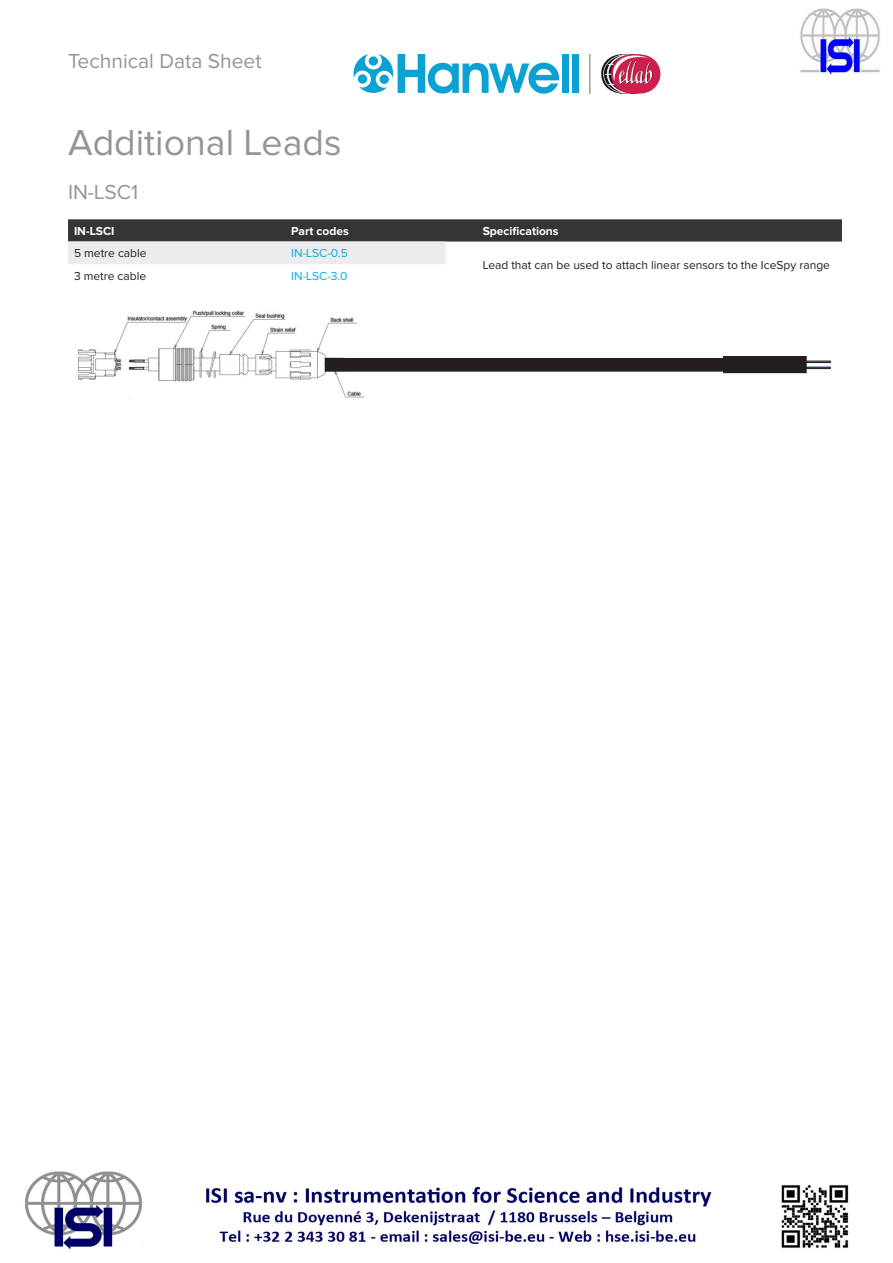
<style>
.page{position:relative;width:893px;height:1263px;background:#fff}
.page>*{position:absolute;margin:0;border:0;box-sizing:border-box;transform-origin:0 0}
.t1{font:37.5px "Proxima Nova";color:#939598}
.t2{font:21px "Proxima Nova";color:#939598}
.t3{font:12px "Proxima Nova";color:#231f20}
.t4{font:700 12px "Proxima Nova";color:#fff}
.t5{font:12px "Proxima Nova";color:#00aedc}
</style>
<div class="page">
<img style="left:25px;top:8px;width:855px;height:1242px">
<hr style="left:0;top:1081px;width:1px;height:178px;background:#ececee">
<div style="left:562px;top:54px;width:6px;height:39px;background:#0ba2d3"></div>
<div style="left:572px;top:54px;width:6px;height:39px;background:#0ba2d3"></div>
<svg style="left:354px;top:54px;width:205px;height:40px"></svg>
<hr style="left:589px;top:54px;width:1px;height:40px;background:#66696a">
<svg style="left:600px;top:54px;width:60px;height:40px"></svg>
<svg style="left:68px;top:219px;width:774px;height:45px"></svg>
<div style="left:68px;top:298px;width:774px;height:119px;background:#fff"></div>
<img style="left:77px;top:310px;width:288px;height:89px">
<div style="left:804px;top:361px;width:27px;height:2px;border:1px solid #231f20"></div>
<div style="left:804px;top:367px;width:27px;height:2px;border:1px solid #231f20"></div>
<svg style="left:325px;top:356px;width:482px;height:17px;background:#464343"></svg>
<svg style="left:130px;top:360px;width:14px;height:9px"></svg>
<h2 class="t2" style="left:68px;top:51px;width:195px">Technical Data Sheet</h2>
<h1 class="t1" style="left:68px;top:125px;width:275px">Additional Leads</h1>
<h2 class="t2" style="left:68px;top:182px;width:72px">IN-LSC1</h2>
<p class="t4" style="left:74px;top:225px;width:42px">IN-LSCI</p>
<p class="t4" style="left:291px;top:225px;width:59px">Part codes</p>
<p class="t4" style="left:483px;top:225px;width:77px">Specifications</p>
<p class="t3" style="left:74px;top:248px;width:74px">5 metre cable</p>
<p class="t5" style="left:291px;top:248px;width:58px">IN-LSC-0.5</p>
<p class="t3" style="left:483px;top:259px;width:349px">Lead that can be used to attach linear sensors to the IceSpy range</p>
<p class="t3" style="left:74px;top:270px;width:74px">3 metre cable</p>
<p class="t5" style="left:291px;top:270px;width:58px">IN-LSC-3.0</p>
</div>
